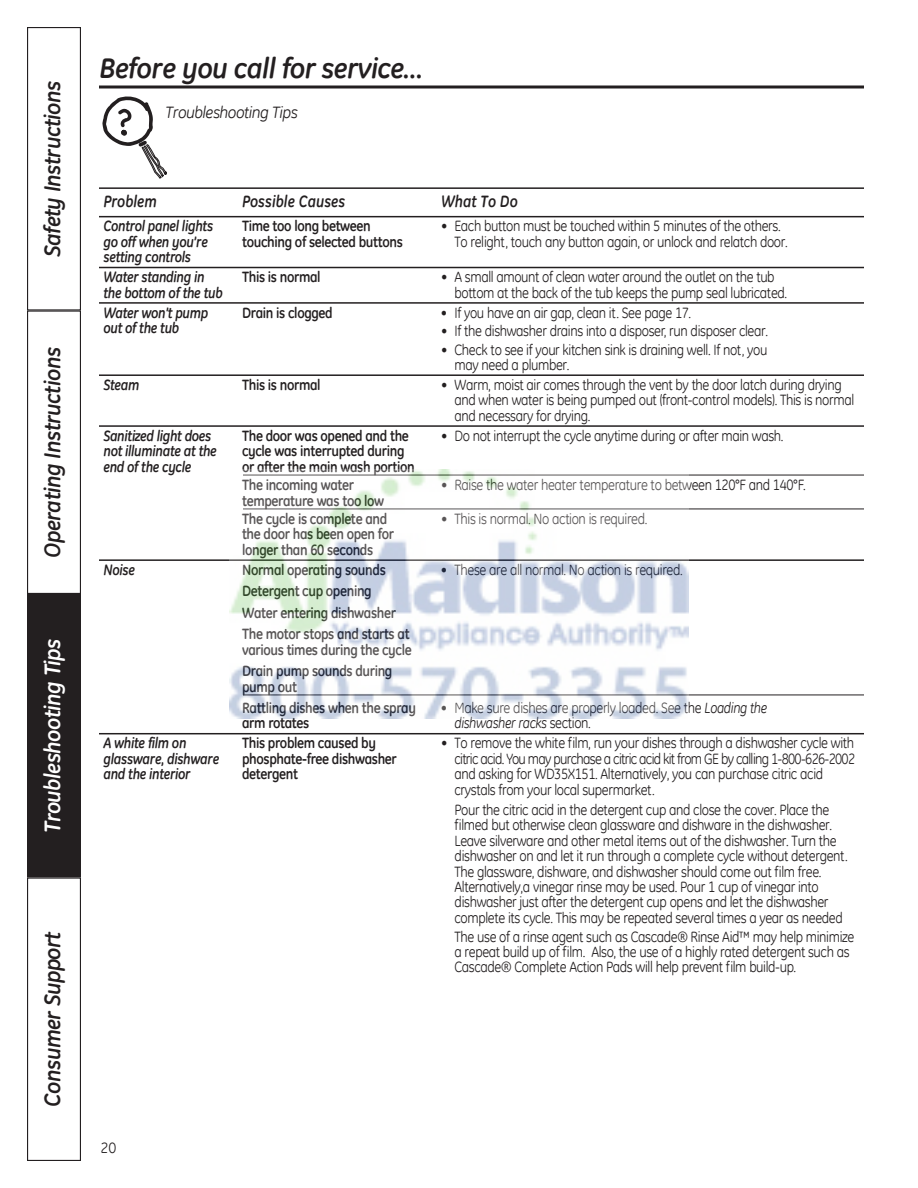
<style>
.page{position:relative;width:918px;height:1188px;background:#fff}
.page>*{position:absolute;margin:0;border:0;box-sizing:border-box;transform-origin:0 0}
.t1{font:italic 700 28.5px "GE Inspira";letter-spacing:-.025em;color:#231f20}
.t2{font:italic 700 22.5px "GE Inspira";letter-spacing:-.025em;color:#231f20}
.t3{font:italic 700 22.5px "GE Inspira";letter-spacing:-.025em;color:#fff}
.t4{font:italic 700 16.5px "GE Inspira";color:#231f20;scale:.9 1}
.t5{font:italic 16.5px "GE Inspira";letter-spacing:-.03em;color:#231f20}
.t6{font:15px/15.5px "GE Inspira";letter-spacing:-.025em;color:#231f20;scale:.9 1}
.t7{font:700 15px/21.5px "GE Inspira";letter-spacing:-.025em;color:#231f20;scale:.9 1}
.t8{font:italic 700 15px/20px "GE Inspira";letter-spacing:-.025em;color:#231f20;scale:.9 1}
.t9{font:15px "GE Inspira";letter-spacing:-.055em;color:#231f20;scale:.9 1}
.t10{font:italic 15px "GE Inspira";letter-spacing:-.025em;color:#231f20;scale:.9 1}
.t11{font:15px "GE Inspira";letter-spacing:-.025em;color:#231f20}
.s1{font-weight:700}
.s2{font-style:italic}
.s3{font-style:normal}
</style>
<div class="page">
<div style="left:27px;top:310px;width:54px;height:284px;border:1px solid #231f20"></div>
<div style="left:27px;top:27px;width:54px;height:283px;border:1px solid #231f20"></div>
<div style="left:27px;top:878px;width:54px;height:283px;border:1px solid #231f20"></div>
<div style="left:28px;top:595px;width:52px;height:281px;background:#231f20"></div>
<div style="left:27px;top:594px;width:54px;height:284px;border:1px solid #231f20"></div>
<hr style="left:99px;top:86px;width:765px;height:2px;background:#231f20">
<hr style="left:99px;top:187px;width:765px;height:2px;background:#231f20">
<hr style="left:99px;top:216px;width:765px;height:1px;background:#231f20">
<hr style="left:99px;top:267px;width:765px;height:1px;background:#231f20">
<hr style="left:99px;top:302px;width:765px;height:2px;background:#231f20">
<hr style="left:99px;top:374px;width:765px;height:2px;background:#231f20">
<hr style="left:99px;top:425px;width:765px;height:2px;background:#231f20">
<hr style="left:243px;top:475px;width:621px;height:1px;background:#231f20">
<hr style="left:243px;top:509px;width:621px;height:1px;background:#231f20">
<hr style="left:99px;top:559px;width:765px;height:2px;background:#231f20">
<hr style="left:243px;top:695px;width:621px;height:1px;background:#231f20">
<hr style="left:99px;top:733px;width:765px;height:1px;background:#231f20">
<svg style="left:102px;top:96px;width:65px;height:83px"></svg>
<img style="left:230px;top:469px;width:459px;height:250px">
<h2 class="t2" style="left:39px;top:257px;width:178px;rotate:-90deg">Safety Instructions</h2>
<h2 class="t2" style="left:39px;top:558px;width:212px;rotate:-90deg">Operating Instructions</h2>
<h2 class="t3" style="left:39px;top:833px;width:197px;rotate:-90deg">Troubleshooting Tips</h2>
<h2 class="t2" style="left:39px;top:1107px;width:177px;rotate:-90deg">Consumer Support</h2>
<h1 class="t1" style="left:99px;top:52px;width:325px">Before you call for service…</h1>
<p class="t5" style="left:166px;top:103px;width:134px">Troubleshooting Tips</p>
<p class="t4" style="left:104px;top:192px;width:61px">Problem</p>
<p class="t4" style="left:242px;top:192px;width:116px">Possible Causes</p>
<p class="t4" style="left:441px;top:192px;width:87px">What To Do</p>
<p class="t8" style="left:104px;top:216px;width:123px">Control panel lights</p>
<p class="t7" style="left:242px;top:215px;width:144px">Time too long between</p>
<p class="t6" style="left:441px;top:218px;width:379px"><span class="s1">•</span> Each button must be touched within 5 minutes of the others.</p>
<p class="t8" style="left:104px;top:232px;width:118px">go off when you’re</p>
<p class="t7" style="left:242px;top:231px;width:180px">touching of selected buttons</p>
<p class="t6" style="left:455px;top:234px;width:372px">To relight, touch any button again, or unlock and relatch door.</p>
<p class="t8" style="left:104px;top:247px;width:114px">setting controls<br>Water standing in</p>
<p class="t7" style="left:242px;top:266px;width:89px">This is normal</p>
<p class="t6" style="left:441px;top:269px;width:372px"><span class="s1">•</span> A small amount of clean water around the outlet on the tub</p>
<p class="t8" style="left:104px;top:282px;width:134px">the bottom of the tub</p>
<p class="t6" style="left:455px;top:285px;width:371px">bottom at the back of the tub keeps the pump seal lubricated.</p>
<p class="t8" style="left:104px;top:302px;width:118px">Water won’t pump</p>
<p class="t7" style="left:242px;top:302px;width:102px">Drain is clogged</p>
<p class="t6" style="left:441px;top:305px;width:280px"><span class="s1">•</span> If you have an air gap, clean it. See page 17.</p>
<p class="t8" style="left:104px;top:318px;width:86px">out of the tub</p>
<p class="t6" style="left:441px;top:323px;width:365px"><span class="s1">•</span> If the dishwasher drains into a disposer, run disposer clear.</p>
<p class="t6" style="left:455px;top:342px;width:349px;text-indent:-14px"><span class="s1">•</span> Check to see if your kitchen sink is draining well. If not, you may need a plumber.</p>
<p class="t8" style="left:104px;top:375px;width:41px">Steam</p>
<p class="t7" style="left:242px;top:374px;width:89px">This is normal</p>
<p class="t6" style="left:455px;top:377px;width:446px;text-indent:-13px"><span class="s1">•</span> Warm, moist air comes through the vent by the door latch during drying and when water is being pumped out (front-control models). This is normal and necessary for drying.</p>
<p class="t8" style="left:104px;top:426px;width:122px">Sanitized light does</p>
<p class="t7" style="left:242px;top:425px;width:187px">The door was opened and the</p>
<p class="t6" style="left:441px;top:428px;width:382px"><span class="s1">•</span> Do not interrupt the cycle anytime during or after main wash.</p>
<p class="t8" style="left:104px;top:441px;width:128px">not illuminate at the</p>
<p class="t7" style="left:242px;top:440px;width:182px">cycle was interrupted during</p>
<p class="t8" style="left:104px;top:456px;width:99px">end of the cycle</p>
<p class="t7" style="left:242px;top:457px;width:193px;line-height:18.5px">or after the main wash portion<br>The incoming water</p>
<p class="t6" style="left:441px;top:477px;width:407px"><span class="s1">•</span> Raise the water heater temperature to between 120°F and 140°F.</p>
<p class="t7" style="left:242px;top:491px;width:163px;line-height:18.5px">temperature was too low<br>The cycle is complete and</p>
<p class="t6" style="left:441px;top:511px;width:231px"><span class="s1">•</span> This is normal. No action is required.</p>
<p class="t7" style="left:242px;top:526px;width:170px;line-height:15.5px">the door has been open for longer than 60 seconds</p>
<p class="t8" style="left:104px;top:560px;width:37px">Noise</p>
<p class="t7" style="left:242px;top:559px;width:161px">Normal operating sounds</p>
<p class="t6" style="left:441px;top:562px;width:270px"><span class="s1">•</span> These are all normal. No action is required.</p>
<p class="t7" style="left:242px;top:580px;width:188px">Detergent cup opening<br>Water entering dishwasher<br>The motor stops and starts at</p>
<p class="t7" style="left:242px;top:639px;width:190px">various times during the cycle<br>Drain pump sounds during</p>
<p class="t7" style="left:242px;top:676px;width:195px">pump out<br>Rattling dishes when the spray</p>
<p class="t6" style="left:441px;top:700px;width:364px"><span class="s1">•</span> Make sure dishes are properly loaded. See the <span class="s2">Loading the</span></p>
<p class="t7" style="left:242px;top:712px;width:76px">arm rotates</p>
<p class="t10" style="left:455px;top:714px;width:153px">dishwasher racks <span class="s3">section.</span></p>
<p class="t8" style="left:104px;top:733px;width:94px">A white film on</p>
<p class="t7" style="left:242px;top:732px;width:150px">This problem caused by</p>
<p class="t6" style="left:441px;top:735px;width:461px">• To remove the white film, run your dishes through a dishwasher cycle with</p>
<p class="t8" style="left:104px;top:749px;width:130px">glassware, dishware</p>
<p class="t7" style="left:242px;top:748px;width:173px">phosphate-free dishwasher</p>
<p class="t9" style="left:455px;top:750px;width:447px">citric acid. You may purchase a citric acid kit from GE by calling 1-800-626-2002</p>
<p class="t8" style="left:104px;top:764px;width:98px">and the interior</p>
<p class="t7" style="left:242px;top:763px;width:64px">detergent</p>
<p class="t6" style="left:455px;top:766px;width:411px">and asking for WD35X151. Alternatively, you can purchase citric acid crystals from your local supermarket.</p>
<p class="t6" style="left:455px;top:802px;width:438px">Pour the citric acid in the detergent cup and close the cover. Place the filmed but otherwise clean glassware and dishware in the dishwasher.<br>Leave silverware and other metal items out of the dishwasher. Turn the dishwasher on and let it run through a complete cycle without detergent.<br>The glassware, dishware, and dishwasher should come out film free.<br>Alternatively,a vinegar rinse may be used. Pour 1 cup of vinegar into dishwasher just after the detergent cup opens and let the dishwasher complete its cycle. This may be repeated several times a year as needed</p>
<p class="t6" style="left:455px;top:930px;width:446px;line-height:15px">The use of a rinse agent such as Cascade® Rinse Aid™ may help minimize a repeat build up of film. Also, the use of a highly rated detergent such as<br>Cascade® Complete Action Pads will help prevent film build-up.</p>
<p class="t11" style="left:100px;top:1139px;width:17px">20</p>
</div>
